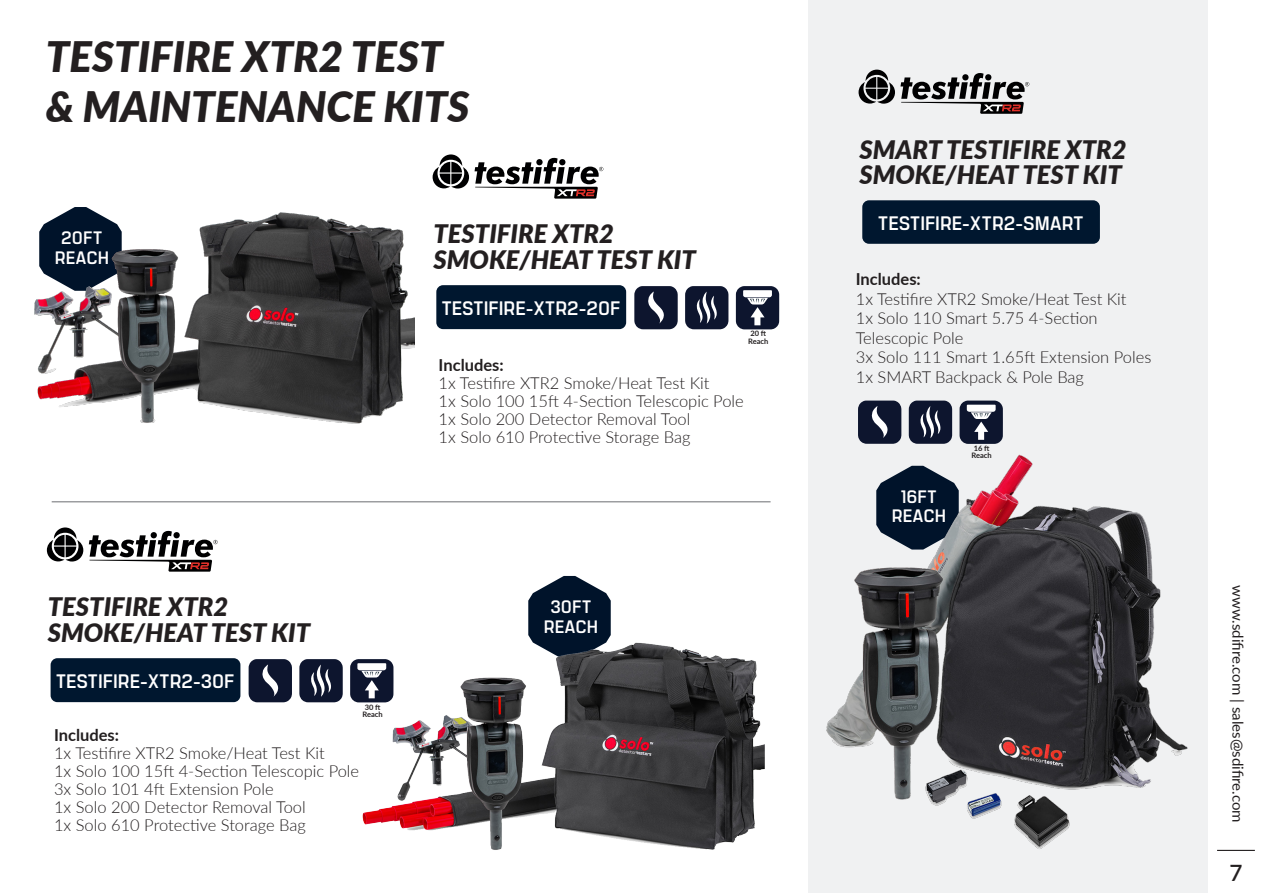
<style>
.page{position:relative;width:1263px;height:893px;background:#fff}
.page>*{position:absolute;margin:0;border:0;box-sizing:border-box;transform-origin:0 0}
.t1{font:italic 900 42px "Lato";color:#231f20}
.t2{font:italic 900 25.5px "Lato";color:#231f20}
.t3{font:600 22.5px "Lato";color:#231f20}
.t4{font:700 19.5px "Manifold CF";color:#fff}
.t5{font:700 18px "Manifold CF";letter-spacing:.01em;color:#fff}
.t6{font:300 16.5px/19.5px "Lato";color:#231f20}
.t7{font:700 16.5px "Lato";color:#231f20}
.t8{font:15px "Lato";color:#231f20}
.t9{font:700 7.5px/7.5px "Lato";color:#231f20}
</style>
<div class="page">
<div style="left:808px;top:0;width:406px;height:893px;background:#f0f1f2"></div>
<svg style="left:553px;top:576px;width:33px;height:6px"></svg>
<svg style="left:433px;top:154px;width:170px;height:45px"></svg>
<div style="left:436px;top:285px;width:190px;height:44px;background:#00172f;border-radius:7px"></div>
<svg style="left:634px;top:286px;width:44px;height:43px"></svg>
<svg style="left:685px;top:286px;width:43px;height:43px"></svg>
<svg style="left:736px;top:286px;width:43px;height:43px"></svg>
<hr style="left:52px;top:501px;width:718px;height:1px;background:#7c7e81">
<img style="left:34px;top:207px;width:380px;height:217px">
<img style="left:360px;top:582px;width:404px;height:268px">
<svg style="left:47px;top:527px;width:36px;height:34px"></svg>
<svg style="left:89px;top:531px;width:129px;height:41px"></svg>
<div style="left:51px;top:658px;width:189px;height:44px;background:#00172f;border-radius:7px"></div>
<svg style="left:249px;top:659px;width:43px;height:43px"></svg>
<svg style="left:299px;top:659px;width:44px;height:43px"></svg>
<svg style="left:350px;top:659px;width:43px;height:43px"></svg>
<div style="left:1209px;top:0;width:54px;height:893px;background:#fff"></div>
<hr style="left:1217px;top:850px;width:38px;height:1px;background:#231f20">
<img style="left:826px;top:454px;width:362px;height:395px">
<svg style="left:858px;top:401px;width:43px;height:43px"></svg>
<svg style="left:909px;top:401px;width:43px;height:43px"></svg>
<svg style="left:959px;top:401px;width:44px;height:43px"></svg>
<svg style="left:858px;top:70px;width:171px;height:44px"></svg>
<div style="left:862px;top:200px;width:238px;height:44px;background:#00172f;border-radius:7px"></div>
<p class="t1" style="left:46px;top:25px;width:398px">TESTIFIRE XTR2 TEST</p>
<p class="t1" style="left:46px;top:75px;width:425px">&amp; MAINTENANCE KITS</p>
<p class="t5" style="left:61px;top:224px;width:43px">20FT</p>
<p class="t5" style="left:55px;top:244px;width:56px">REACH</p>
<p class="t2" style="left:433px;top:215px;width:182px">TESTIFIRE XTR2</p>
<p class="t2" style="left:433px;top:241px;width:264px">SMOKE/HEAT TEST KIT</p>
<p class="t4" style="left:441px;top:293px;width:180px">TESTIFIRE-XTR2-20F</p>
<p class="t9" style="left:748px;top:330px;width:22px">20 ft<br>Reach</p>
<p class="t7" style="left:439px;top:353px;width:67px">Includes:</p>
<p class="t6" style="left:439px;top:373px;width:272px">1x Testifire XTR2 Smoke/Heat Test Kit</p>
<p class="t6" style="left:439px;top:391px;width:307px">1x Solo 100 15ft 4-Section Telescopic Pole</p>
<p class="t6" style="left:439px;top:409px;width:253px">1x Solo 200 Detector Removal Tool</p>
<p class="t6" style="left:439px;top:427px;width:253px">1x Solo 610 Protective Storage Bag</p>
<p class="t2" style="left:48px;top:588px;width:182px">TESTIFIRE XTR2</p>
<p class="t2" style="left:48px;top:613px;width:264px">SMOKE/HEAT TEST KIT</p>
<p class="t4" style="left:56px;top:666px;width:180px">TESTIFIRE-XTR2-30F</p>
<p class="t9" style="left:362px;top:703px;width:22px">30 ft<br>Reach</p>
<p class="t7" style="left:54px;top:722px;width:67px">Includes:</p>
<p class="t6" style="left:54px;top:742px;width:272px">1x Testifire XTR2 Smoke/Heat Test Kit</p>
<p class="t6" style="left:54px;top:760px;width:307px">1x Solo 100 15ft 4-Section Telescopic Pole</p>
<p class="t6" style="left:54px;top:778px;width:221px">3x Solo 101 4ft Extension Pole</p>
<p class="t6" style="left:54px;top:796px;width:253px">1x Solo 200 Detector Removal Tool</p>
<p class="t6" style="left:54px;top:814px;width:253px">1x Solo 610 Protective Storage Bag</p>
<p class="t5" style="left:550px;top:593px;width:43px">30FT</p>
<p class="t5" style="left:544px;top:613px;width:56px">REACH</p>
<p class="t2" style="left:859px;top:130px;width:269px">SMART TESTIFIRE XTR2</p>
<p class="t2" style="left:859px;top:156px;width:264px">SMOKE/HEAT TEST KIT</p>
<p class="t4" style="left:878px;top:208px;width:207px">TESTIFIRE-XTR2-SMART</p>
<p class="t7" style="left:856px;top:267px;width:67px">Includes:</p>
<p class="t6" style="left:856px;top:288px;width:272px">1x Testifire XTR2 Smoke/Heat Test Kit</p>
<p class="t6" style="left:856px;top:308px;width:243px">1x Solo 110 Smart 5.75 4-Section<br>Telescopic Pole</p>
<p class="t6" style="left:856px;top:347px;width:297px">3x Solo 111 Smart 1.65ft Extension Poles</p>
<p class="t6" style="left:856px;top:366px;width:230px">1x SMART Backpack &amp; Pole Bag</p>
<p class="t5" style="left:901px;top:483px;width:38px">16FT</p>
<p class="t5" style="left:892px;top:502px;width:56px">REACH</p>
<p class="t9" style="left:971px;top:444px;width:22px">16 ft<br>Reach</p>
<p class="t8" style="left:1248px;top:585px;width:239px;rotate:90deg">www.sdifire.com | sales@sdifire.com</p>
<p class="t3" style="left:1229px;top:856px;width:15px">7</p>
</div>
